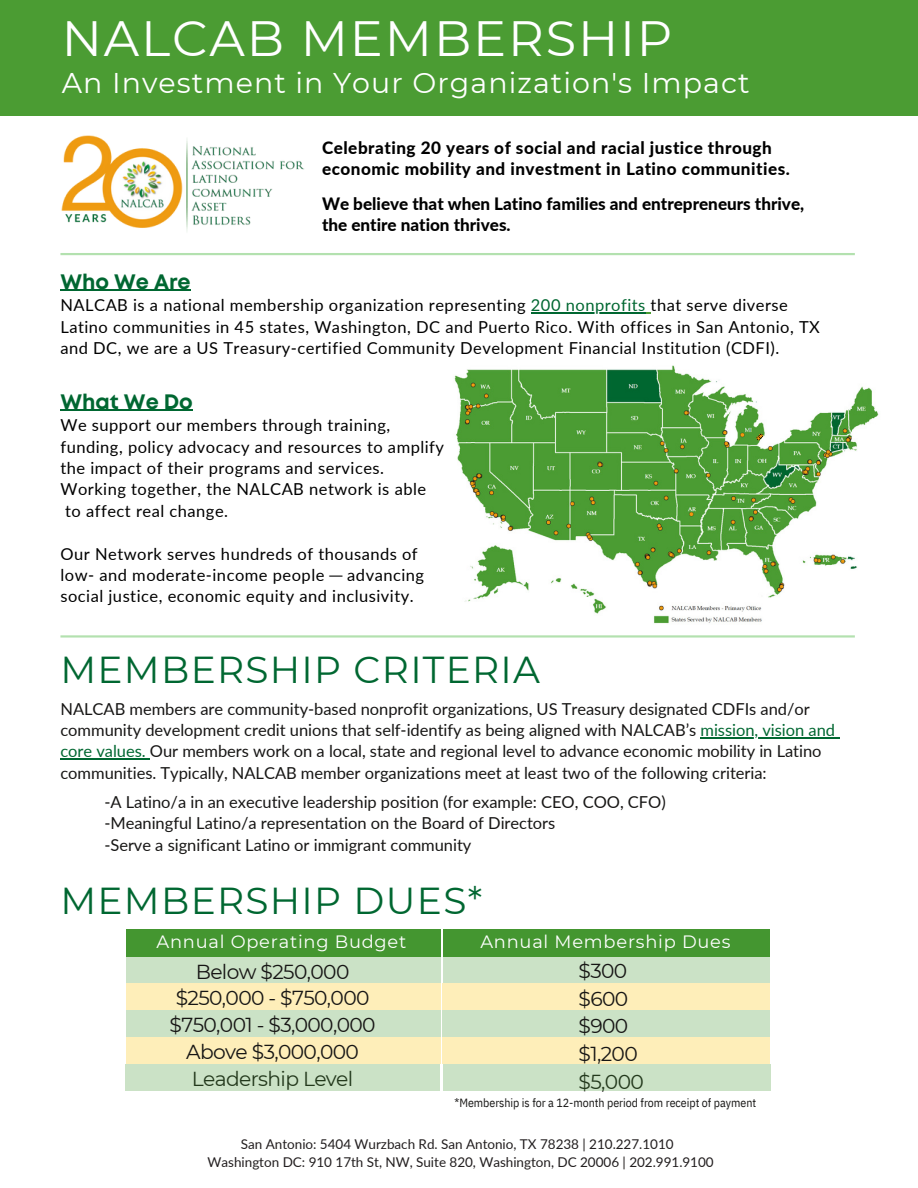
<style>
.page{position:relative;width:918px;height:1188px;background:#fff}
.page>*{position:absolute;margin:0;border:0;box-sizing:border-box;transform-origin:0 0}
.t1{font:49.5px "Montserrat";letter-spacing:.035em;color:#fff}
.t2{font:37.5px "Montserrat";letter-spacing:.035em;color:#006731}
.t3{font:28.5px "Montserrat";letter-spacing:.035em;color:#fff}
.t4{font:700 20.85px "Mont";color:#006731}
.t5{font:20.25px/26.7px "Montserrat";letter-spacing:-.03em;color:#171615;text-align:center}
.t6{font:17.85px "Montserrat";letter-spacing:.04em;color:#fff}
.t7{font:800 17.1px/21.3px "Lato";letter-spacing:.03em;color:#000}
.t8{font:800 17.1px/21.3px "Lato";color:#000}
.t9{font:16.5px/21.3px "Lato";letter-spacing:.03em;color:#000}
.t10{font:16.5px/21.3px "Lato";color:#171615}
.t11{font:13.5px/18px "Lato";color:#221e1f;text-align:center}
.t12{font:11.85px "IBM Plex Sans Cond";color:#171615}
.s1{color:#006731}
</style>
<div class="page">
<div style="left:0;top:0;width:918px;height:116px;background:#4b9c33"></div>
<hr style="left:60px;top:253px;width:795px;height:2px;background:#b3e1af">
<img style="left:61px;top:135px;width:243px;height:96px">
<svg style="left:60px;top:635px;width:795px;height:3px;background:#c7e8c4"></svg>
<div style="left:127px;top:1037px;width:314px;height:27px;background:#feeeb9"></div>
<div style="left:443px;top:1037px;width:327px;height:27px;background:#feeeb9"></div>
<div style="left:127px;top:984px;width:314px;height:26px;background:#feeeb9"></div>
<div style="left:443px;top:984px;width:327px;height:26px;background:#feeeb9"></div>
<div style="left:443px;top:1011px;width:327px;height:26px;background:#cbe2c6"></div>
<div style="left:127px;top:1011px;width:314px;height:26px;background:#cbe2c6"></div>
<div style="left:127px;top:957px;width:314px;height:26px;background:#cbe2c6"></div>
<div style="left:443px;top:957px;width:327px;height:26px;background:#cbe2c6"></div>
<div style="left:127px;top:930px;width:314px;height:27px;background:#449630"></div>
<div style="left:443px;top:930px;width:327px;height:27px;background:#449630"></div>
<div style="left:443px;top:1064px;width:327px;height:27px;background:#cbe2c6"></div>
<div style="left:126px;top:1064px;width:314px;height:27px;background:#cbe2c6"></div>
<img style="left:454px;top:365px;width:425px;height:259px">
<hr style="left:531px;top:313px;width:115px;height:1px;background:#006731">
<hr style="left:60px;top:290px;width:131px;height:1px;background:#006731">
<hr style="left:60px;top:410px;width:133px;height:1px;background:#006731">
<hr style="left:700px;top:737px;width:135px;height:1px;background:#006731">
<hr style="left:60px;top:758px;width:90px;height:2px;background:#006731">
<svg style="left:756px;top:434px;width:7px;height:6px"></svg>
<h1 class="t1" style="left:62px;top:8px;width:612px">NALCAB MEMBERSHIP</h1>
<h3 class="t3" style="left:62px;top:66px;width:689px">An Investment in Your Organization's Impact</h3>
<p class="t4" style="left:60px;top:274px;width:132px">Who We Are</p>
<p class="t7" style="left:322px;top:137px;width:469px">Celebrating 20 years of social and racial justice through economic mobility and investment in Latino communities.</p>
<p class="t8" style="left:322px;top:193px;width:484px">We believe that when Latino families and entrepreneurs thrive, the entire nation thrives.</p>
<p class="t9" style="left:60px;top:294px;width:761px">NALCAB is a national membership organization representing <span class="s1">200 nonprofits</span> that serve diverse<br>Latino communities in 45 states, Washington, DC and Puerto Rico. With offices in San Antonio, TX and DC, we are a US Treasury-certified Community Development Financial Institution (CDFI).</p>
<p class="t4" style="left:60px;top:393px;width:134px">What We Do</p>
<p class="t9" style="left:60px;top:414px;width:385px">We support our members through training, funding, policy advocacy and resources to amplify the impact of their programs and services.<br>Working together, the NALCAB network is able to affect real change.</p>
<p class="t9" style="left:60px;top:543px;width:365px">Our Network serves hundreds of thousands of low- and moderate-income people ─ advancing social justice, economic equity and inclusivity.</p>
<h2 class="t2" style="left:60px;top:647px;width:481px">MEMBERSHIP CRITERIA</h2>
<p class="t10" style="left:60px;top:698px;width:776px">NALCAB members are community-based nonprofit organizations, US Treasury designated CDFIs and/or community development credit unions that self-identify as being aligned with NALCAB’s <span class="s1">mission, vision and core values.</span> Our members work on a local, state and regional level to advance economic mobility in Latino communities. Typically, NALCAB member organizations meet at least two of the following criteria:</p>
<p class="t10" style="left:104px;top:791px;width:563px">-A Latino/a in an executive leadership position (for example: CEO, COO, CFO) -Meaningful Latino/a representation on the Board of Directors<br>-Serve a significant Latino or immigrant community</p>
<h2 class="t2" style="left:60px;top:877px;width:423px">MEMBERSHIP DUES*</h2>
<p class="t6" style="left:157px;top:931px;width:251px">Annual Operating Budget</p>
<p class="t6" style="left:480px;top:931px;width:252px">Annual Membership Dues</p>
<p class="t5" style="left:170px;top:958px;width:208px">Below $250,000 $250,000 - $750,000 $750,001 - $3,000,000<br>Above $3,000,000<br>Leadership Level</p>
<p class="t5" style="left:579px;top:957px;width:67px;line-height:27.6px;text-align:left">$300 $600 $900 $1,200 $5,000</p>
<p class="t12" style="left:455px;top:1095px;width:303px">*Membership is for a 12-month period from receipt of payment</p>
<p class="t11" style="left:208px;top:1135px;width:508px">San Antonio: 5404 Wurzbach Rd. San Antonio, TX 78238 | 210.227.1010<br>Washington DC: 910 17th St, NW, Suite 820, Washington, DC 20006 | 202.991.9100</p>
</div>
